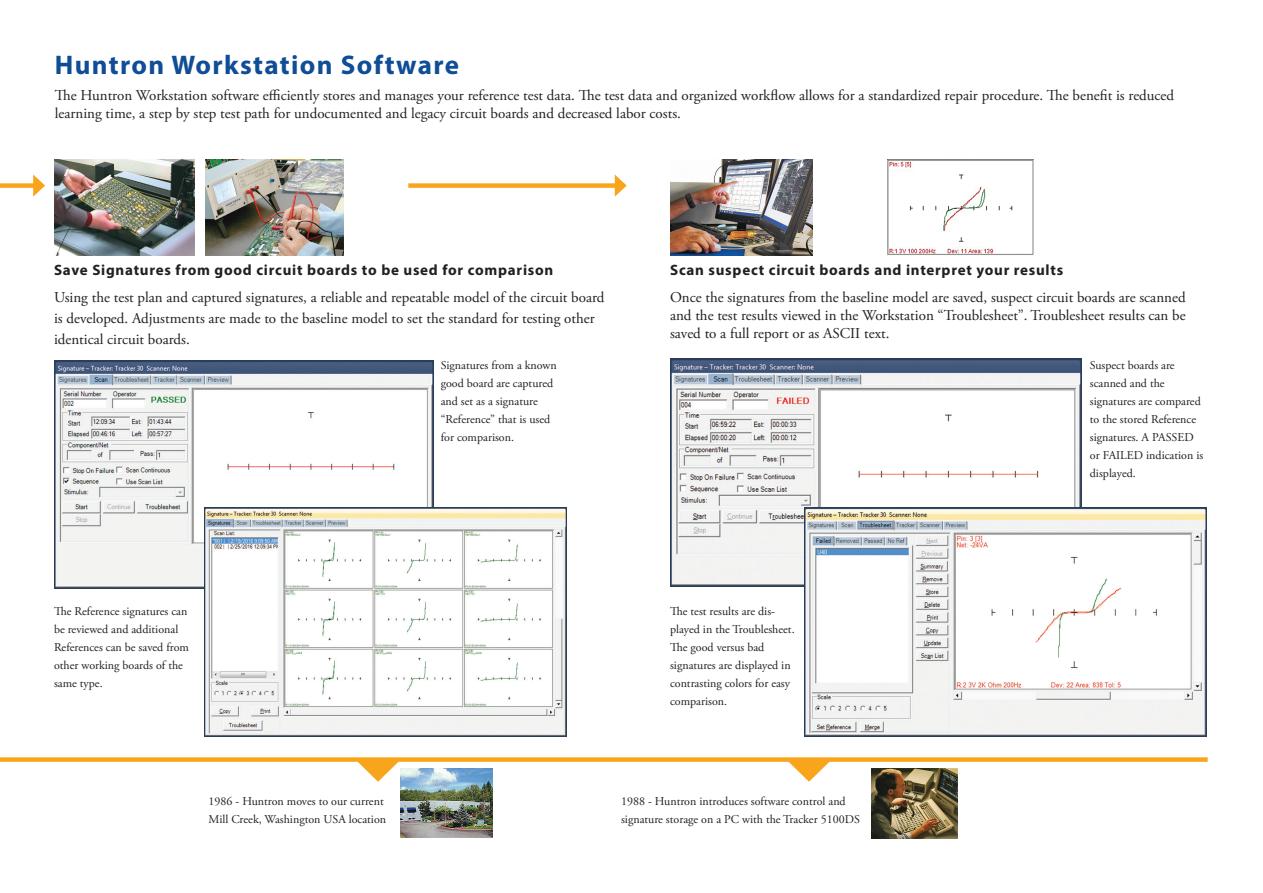
<style>
.page{position:relative;width:1263px;height:893px;background:#fff}
.page>*{position:absolute;margin:0;border:0;box-sizing:border-box;transform-origin:0 0}
.t1{font:700 27px "Myriad Pro";letter-spacing:.05em;color:#0f4d96}
.t2{font:15px/18px "Adobe Garamond Pro";color:#231f20}
.t3{font:700 15px "Myriad Pro";letter-spacing:.05em;color:#231f20}
.t4{font:12px/18px "Adobe Garamond Pro";color:#231f20}
</style>
<div class="page">
<img style="left:871px;top:768px;width:87px;height:70px">
<img style="left:400px;top:768px;width:93px;height:70px">
<img style="left:54px;top:159px;width:140px;height:97px">
<img style="left:205px;top:159px;width:139px;height:97px">
<img style="left:670px;top:159px;width:143px;height:97px">
<img style="left:888px;top:159px;width:145px;height:96px">
<img style="left:54px;top:360px;width:379px;height:228px">
<img style="left:205px;top:508px;width:362px;height:228px">
<img style="left:670px;top:359px;width:412px;height:228px">
<img style="left:804px;top:508px;width:402px;height:228px">
<div style="left:0;top:757px;width:1208px;height:5px;background:#f9a51b"></div>
<svg style="left:355px;top:761px;width:46px;height:21px"></svg>
<svg style="left:786px;top:761px;width:46px;height:21px"></svg>
<div style="left:0;top:183px;width:37px;height:5px;background:#f9a51b"></div>
<svg style="left:33px;top:174px;width:12px;height:23px"></svg>
<div style="left:408px;top:183px;width:211px;height:5px;background:#f9a51b"></div>
<svg style="left:615px;top:174px;width:12px;height:23px"></svg>
<h1 class="t1" style="left:55px;top:47px;width:406px">Huntron Workstation Software</h1>
<p class="t2" style="left:55px;top:87px;width:1121px">The Huntron Workstation software efficiently stores and manages your reference test data. The test data and organized workflow allows for a standardized repair procedure. The benefit is reduced learning time, a step by step test path for undocumented and legacy circuit boards and decreased labor costs.</p>
<p class="t3" style="left:54px;top:260px;width:501px">Save Signatures from good circuit boards to be used for comparison</p>
<p class="t2" style="left:54px;top:288px;width:552px;line-height:21px">Using the test plan and captured signatures, a reliable and repeatable model of the circuit board is developed. Adjustments are made to the baseline model to set the standard for testing other identical circuit boards.</p>
<p class="t3" style="left:670px;top:260px;width:395px">Scan suspect circuit boards and interpret your results</p>
<p class="t2" style="left:670px;top:289px;width:517px;text-align:justify">Once the signatures from the baseline model are saved, suspect circuit boards are scanned and the test results viewed in the Workstation “Troublesheet”. Troublesheet results can be saved to a full report or as ASCII text.</p>
<p class="t4" style="left:441px;top:356px;width:118px">Signatures from a known good board are captured and set as a signature “Reference” that is used for comparison.</p>
<p class="t4" style="left:1090px;top:356px;width:115px">Suspect boards are scanned and the signatures are compared to the stored Reference signatures. A PASSED or FAILED indication is displayed.</p>
<p class="t4" style="left:54px;top:603px;width:136px">The Reference signatures can be reviewed and additional<br>References can be saved from other working boards of the same type.</p>
<p class="t4" style="left:670px;top:603px;width:126px">The test results are dis&shy;played in the Troublesheet.<br>The good versus bad signatures are displayed in contrasting colors for easy comparison.</p>
<p class="t4" style="left:209px;top:792px;width:179px">1986 - Huntron moves to our current<br>Mill Creek, Washington USA location</p>
<p class="t4" style="left:621px;top:792px;width:240px">1988 - Huntron introduces software control and signature storage on a PC with the Tracker 5100DS</p>
</div>
